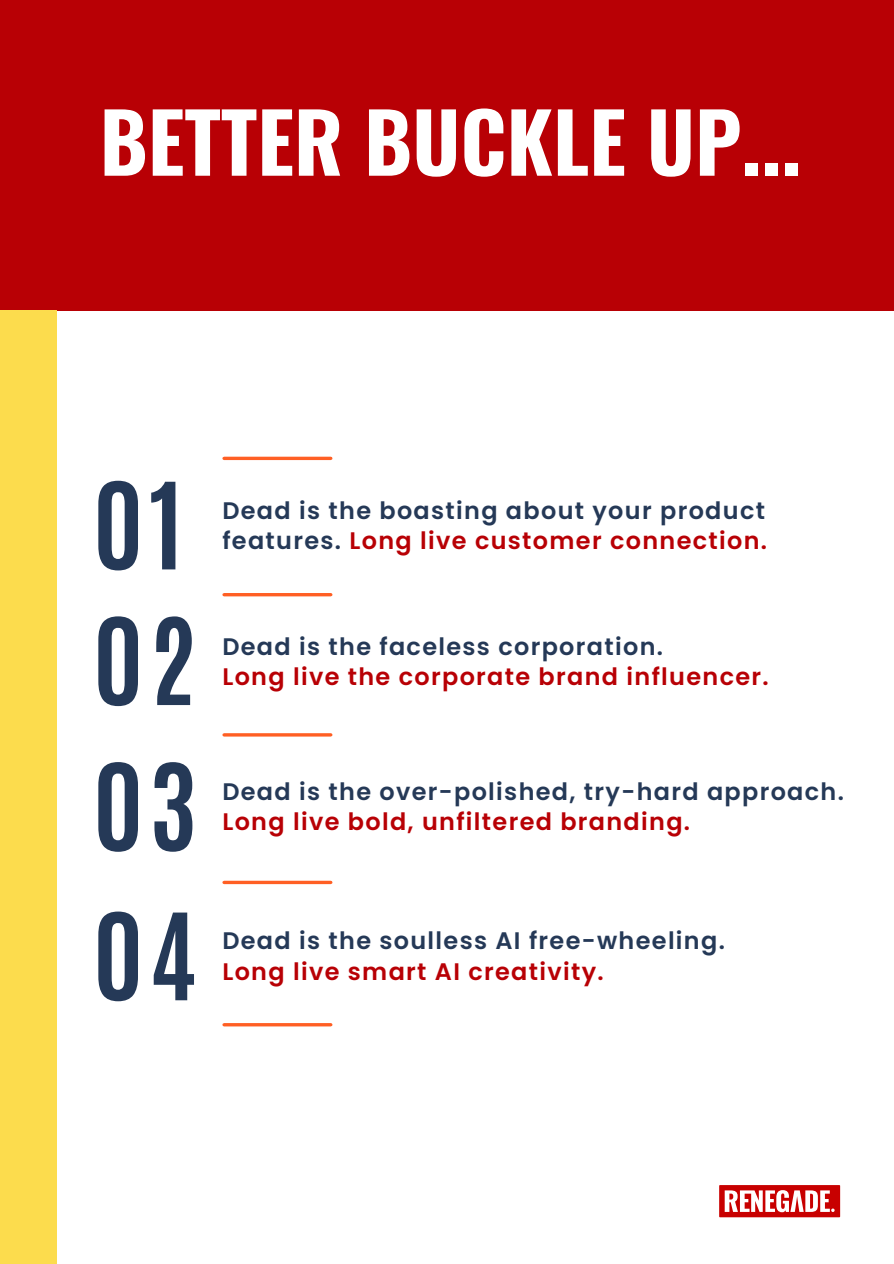
<style>
.page{position:relative;width:894px;height:1264px;background:#fff}
.page>*{position:absolute;margin:0;border:0;box-sizing:border-box;transform-origin:0 0}
.t1{font:700 101.85px "Antonio";letter-spacing:.055em;color:#253957}
.t2{font:700 81.9px "Oswald";color:#fff}
.t3{font:600 23.85px "Poppins";letter-spacing:.055em;color:#253957}
.t4{font:600 23.85px "Poppins";letter-spacing:.055em;color:#b80005}
.s1{color:#253957}
</style>
<div class="page">
<div style="left:0;top:0;width:893px;height:310px;background:#b80005"></div>
<hr style="left:224px;top:593px;width:107px;height:3px;background:#ff5f24">
<div style="left:0;top:310px;width:57px;height:953px;background:#fcdc4d"></div>
<hr style="left:224px;top:733px;width:107px;height:3px;background:#ff5f24">
<svg style="left:224px;top:880px;width:107px;height:4px"></svg>
<hr style="left:224px;top:1023px;width:107px;height:3px;background:#ff5f24">
<svg style="left:719px;top:1185px;width:120px;height:32px"></svg>
<svg style="left:224px;top:456px;width:107px;height:4px"></svg>
<p class="t2" style="left:100px;top:78px;width:703px">BETTER BUCKLE UP...</p>
<p class="t1" style="left:93px;top:453px;width:91px">01</p>
<p class="t1" style="left:93px;top:588px;width:105px">02</p>
<p class="t1" style="left:93px;top:734px;width:105px">03</p>
<p class="t1" style="left:93px;top:883px;width:105px">04</p>
<h1 class="t3" style="left:222px;top:493px;width:544px">Dead is the boasting about your product</h1>
<h1 class="t4" style="left:222px;top:524px;width:546px"><span class="s1">features.</span> Long live customer connection.</h1>
<p class="t3" style="left:222px;top:629px;width:442px">Dead is the faceless corporation.</p>
<p class="t4" style="left:222px;top:660px;width:547px">Long live the corporate brand influencer.</p>
<p class="t3" style="left:222px;top:774px;width:623px">Dead is the over-polished, try-hard approach.</p>
<p class="t4" style="left:222px;top:805px;width:469px">Long live bold, unfiltered branding.</p>
<p class="t3" style="left:222px;top:924px;width:504px">Dead is the soulless AI free-wheeling.</p>
<p class="t4" style="left:222px;top:954px;width:383px">Long live smart AI creativity.</p>
</div>
